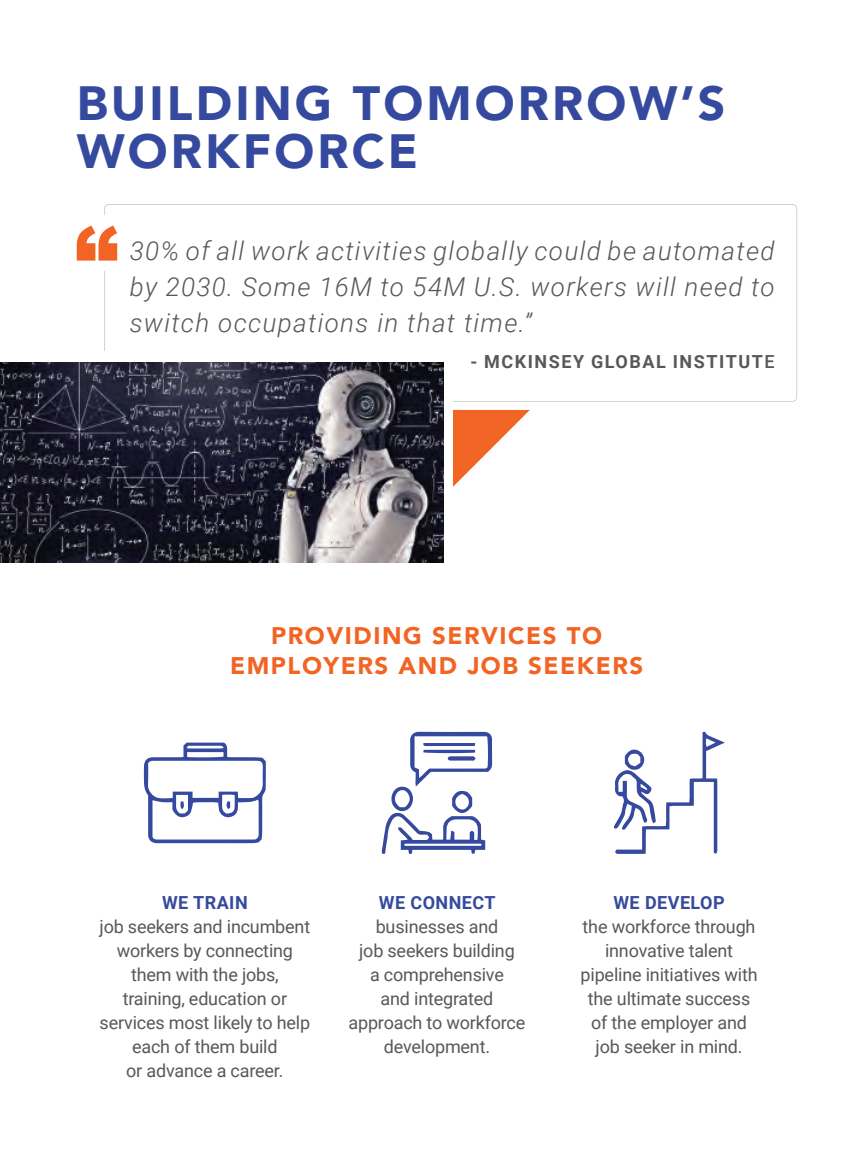
<style>
.page{position:relative;width:864px;height:1152px;background:#fff}
.page>*{position:absolute;margin:0;border:0;box-sizing:border-box;transform-origin:0 0}
.t1{font:900 48px/48px "Avenir";letter-spacing:.065em;color:#354a9e}
.t2{font:italic 300 26px/36px "Roboto";letter-spacing:.05em;color:#57585a;text-align:justify}
.t3{font:900 24px/30px "Avenir";letter-spacing:.065em;color:#f26423;text-align:center}
.t4{font:18px/24px "Roboto";letter-spacing:-.01em;color:#57585a;text-align:center}
.t5{font:700 18px "Roboto";letter-spacing:.025em;color:#354a9e}
.t6{font:700 18px "Roboto";letter-spacing:.085em;color:#57585a}
.s1{font-weight:500}
</style>
<div class="page">
<svg style="left:453px;top:410px;width:77px;height:77px"></svg>
<svg style="left:77px;top:226px;width:40px;height:35px"></svg>
<img style="left:0;top:362px;width:444px;height:201px">
<svg style="left:381px;top:732px;width:111px;height:122px"></svg>
<svg style="left:614px;top:732px;width:111px;height:122px"></svg>
<svg style="left:144px;top:743px;width:122px;height:100px"></svg>
<h1 class="t1" style="left:77px;top:78px;width:650px">BUILDING TOMORROW’S<br>WORKFORCE</h1>
<h2 class="t2" style="left:130px;top:232px;width:647px">30% of all work activities globally could be automated by 2030. Some 16M to 54M U.S. workers will need to switch occupations in that time.”</h2>
<p class="t6" style="left:471px;top:349px;width:305px">- MCKINSEY GLOBAL INSTITUT<span class="s1">E</span></p>
<h3 class="t3" style="left:230px;top:620px;width:415px">PROVIDING SERVICES TO<br>EMPLOYERS AND JOB SEEKERS</h3>
<p class="t5" style="left:162px;top:890px;width:87px">WE TRAIN</p>
<p class="t4" style="left:100px;top:914px;width:212px">job seekers and incumbent workers by connecting them with the jobs, training, education or services most likely to help each of them build<br>or advance a career.</p>
<p class="t5" style="left:379px;top:890px;width:118px">WE CONNECT</p>
<p class="t4" style="left:348px;top:914px;width:178px">businesses and<br>job seekers building<br>a comprehensive<br>and integrated approach to workforce development.</p>
<p class="t5" style="left:613px;top:890px;width:113px">WE DEVELOP</p>
<p class="t4" style="left:581px;top:914px;width:179px">the workforce through innovative talent pipeline initiatives with the ultimate success of the employer and job seeker in mind.</p>
</div>
